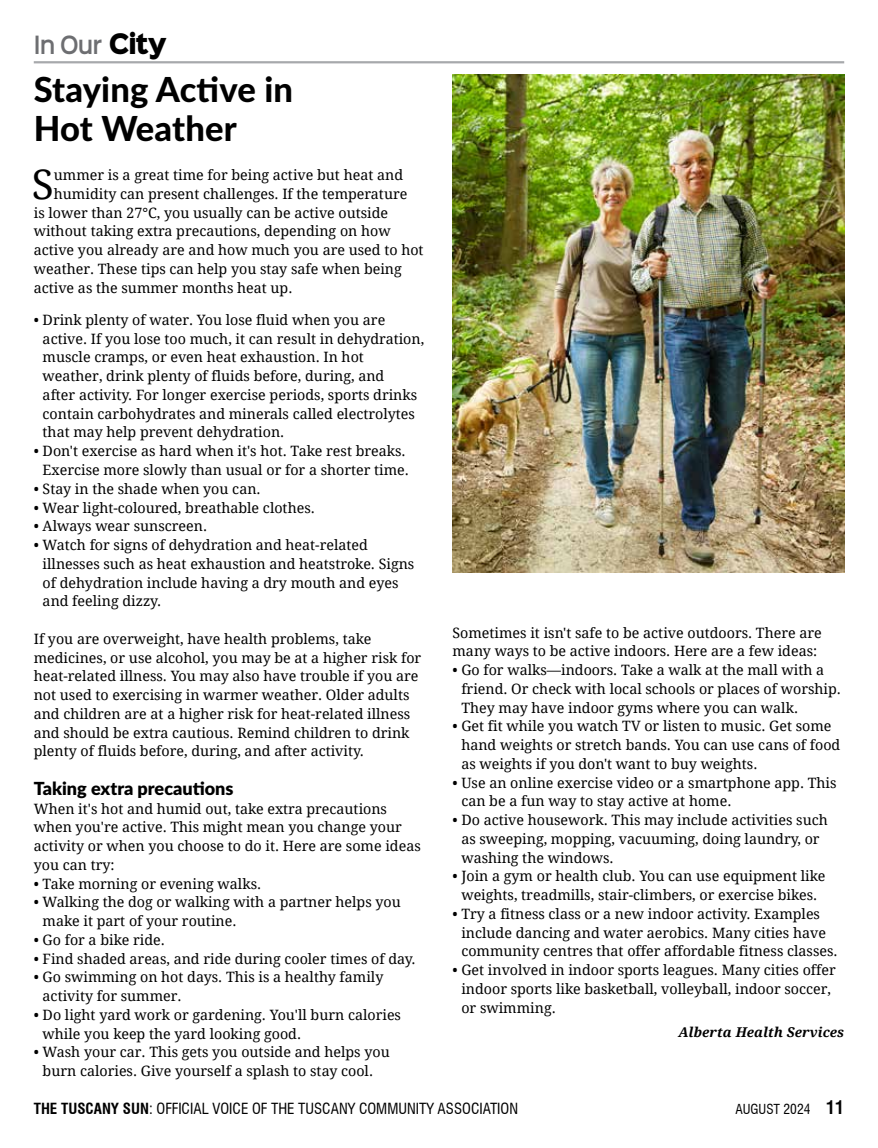
<style>
.page{position:relative;width:878px;height:1148px;background:#fff}
.page>*{position:absolute;margin:0;border:0;box-sizing:border-box;transform-origin:0 0}
.t1{font:40.5px "Droid Serif";color:#000}
.t2{font:800 34.5px/39px "Lato";letter-spacing:.005em;color:#000}
.t3{font:600 22.65px "Sinkin Sans 600";color:#6d6e71;scale:.89 1}
.t4{font:900 18px "Lato";color:#000}
.t5{font:condensed 15px "Swiss 721 BT";color:#000}
.t6{font:14.25px/18.8px "Droid Serif";color:#000}
.t7{font:italic 700 13.5px "Droid Serif";letter-spacing:.01em;color:#000}
.t8{font:condensed 13.5px "Swiss 721 BT";color:#000}
.s1{font-family:"Sinkin Sans 900 X Black";font-weight:400;font-size:25.5px;color:#000}
.s2{font-weight:700}
.s3{font-weight:700;font-size:18px}
</style>
<div class="page">
<img style="left:452px;top:74px;width:392px;height:499px">
<hr style="left:34px;top:61px;width:810px;height:2px;background:#a7a9ac">
<h3 class="t3" style="left:34px;top:25px;width:151px">In Our <span class="s1">City</span></h3>
<h2 class="t2" style="left:34px;top:68px;width:261px">Staying Active in<br>Hot Weather</h2>
<h1 class="t1" style="left:32px;top:161px;width:24px">S</h1>
<p class="t6" style="left:54px;top:166px;width:351px">ummer is a great time for being active but heat and</p>
<p class="t6" style="left:54px;top:184px;width:355px">humidity can present challenges. If the temperature</p>
<p class="t6" style="left:34px;top:203px;width:356px">is lower than 27°C, you usually can be active outside</p>
<p class="t6" style="left:34px;top:222px;width:358px">without taking extra precautions, depending on how</p>
<p class="t6" style="left:34px;top:241px;width:391px">active you already are and how much you are used to hot</p>
<p class="t6" style="left:34px;top:259px;width:369px">weather. These tips can help you stay safe when being</p>
<p class="t6" style="left:34px;top:278px;width:260px">active as the summer months heat up.</p>
<p class="t6" style="left:43px;top:310px;width:383px;text-indent:-9px">• Drink plenty of water. You lose fluid when you are active. If you lose too much, it can result in dehydration, muscle cramps, or even heat exhaustion. In hot weather, drink plenty of fluids before, during, and<br>after activity. For longer exercise periods, sports drinks contain carbohydrates and minerals called electrolytes that may help prevent dehydration.</p>
<p class="t6" style="left:34px;top:442px;width:377px;text-align:right">• Don't exercise as hard when it's hot. Take rest breaks.<br>Exercise more slowly than usual or for a shorter time.</p>
<p class="t6" style="left:34px;top:479px;width:228px">• Stay in the shade when you can.</p>
<p class="t6" style="left:34px;top:498px;width:282px">• Wear light-coloured, breathable clothes.</p>
<p class="t6" style="left:34px;top:517px;width:175px">• Always wear sunscreen.</p>
<p class="t6" style="left:43px;top:536px;width:373px;text-indent:-9px">• Watch for signs of dehydration and heat-related illnesses such as heat exhaustion and heatstroke. Signs of dehydration include having a dry mouth and eyes and feeling dizzy.</p>
<p class="t6" style="left:34px;top:629px;width:389px">If you are overweight, have health problems, take medicines, or use alcohol, you may be at a higher risk for heat-related illness. You may also have trouble if you are not used to exercising in warmer weather. Older adults and children are at a higher risk for heat-related illness and should be extra cautious. Remind children to drink plenty of fluids before, during, and after activity.</p>
<p class="t4" style="left:34px;top:774px;width:201px">Taking extra precautions</p>
<p class="t6" style="left:34px;top:799px;width:388px">When it's hot and humid out, take extra precautions when you're active. This might mean you change your activity or when you choose to do it. Here are some ideas you can try:</p>
<p class="t6" style="left:34px;top:874px;width:229px">• Take morning or evening walks.</p>
<p class="t6" style="left:43px;top:893px;width:360px;text-indent:-9px">• Walking the dog or walking with a partner helps you make it part of your routine.</p>
<p class="t6" style="left:34px;top:930px;width:132px">• Go for a bike ride.</p>
<p class="t6" style="left:34px;top:949px;width:383px">• Find shaded areas, and ride during cooler times of day.</p>
<p class="t6" style="left:43px;top:968px;width:342px;text-indent:-9px">• Go swimming on hot days. This is a healthy family activity for summer.</p>
<p class="t6" style="left:43px;top:1005px;width:360px;text-indent:-9px">• Do light yard work or gardening. You'll burn calories while you keep the yard looking good.</p>
<p class="t6" style="left:34px;top:1043px;width:357px;text-align:center">• Wash your car. This gets you outside and helps you burn calories. Give yourself a splash to stay cool.</p>
<p class="t6" style="left:452px;top:623px;width:371px">Sometimes it isn't safe to be active outdoors. There are many ways to be active indoors. Here are a few ideas:</p>
<p class="t6" style="left:461px;top:660px;width:381px;text-indent:-9px">• Go for walks—indoors. Take a walk at the mall with a friend. Or check with local schools or places of worship.<br>They may have indoor gyms where you can walk.</p>
<p class="t6" style="left:461px;top:717px;width:380px;text-indent:-9px">• Get fit while you watch TV or listen to music. Get some hand weights or stretch bands. You can use cans of food as weights if you don't want to buy weights.</p>
<p class="t6" style="left:461px;top:773px;width:377px;text-indent:-9px">• Use an online exercise video or a smartphone app. This can be a fun way to stay active at home.</p>
<p class="t6" style="left:461px;top:811px;width:368px;text-indent:-9px">• Do active housework. This may include activities such as sweeping, mopping, vacuuming, doing laundry, or washing the windows.</p>
<p class="t6" style="left:452px;top:867px;width:374px;text-align:center">• Join a gym or health club. You can use equipment like weights, treadmills, stair-climbers, or exercise bikes.</p>
<p class="t6" style="left:461px;top:904px;width:378px;text-indent:-9px">• Try a fitness class or a new indoor activity. Examples include dancing and water aerobics. Many cities have community centres that offer affordable fitness classes.</p>
<p class="t6" style="left:461px;top:961px;width:376px;text-indent:-9px">• Get involved in indoor sports leagues. Many cities offer indoor sports like basketball, volleyball, indoor soccer, or swimming.</p>
<p class="t7" style="left:678px;top:1024px;width:167px">Alberta Health Services</p>
<p class="t5" style="left:34px;top:1099px;width:486px"><span class="s2">THE TUSCANY SUN</span>: OFFICIAL VOICE OF THE TUSCANY COMMUNITY ASSOCIATION</p>
<p class="t8" style="left:735px;top:1101px;width:110px">AUGUST 2024 <span class="s3">11</span></p>
</div>
